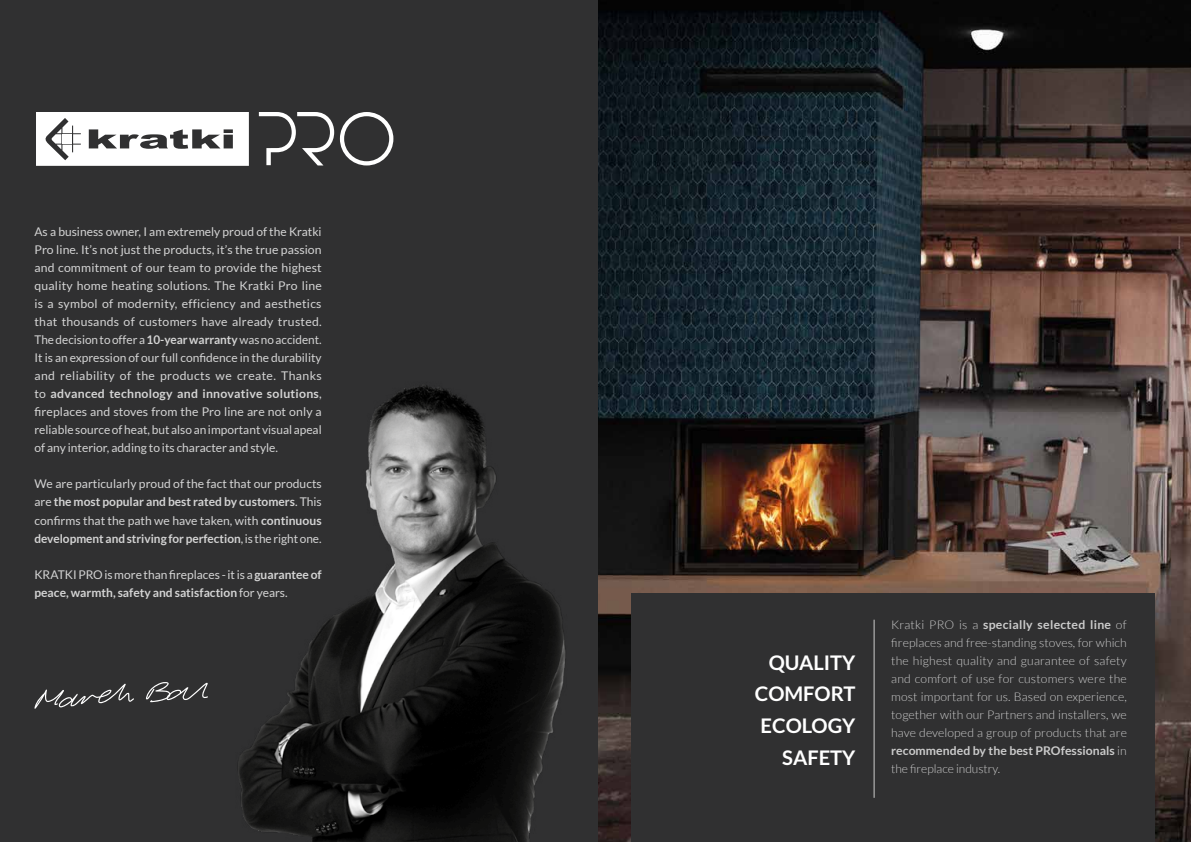
<style>
.page{position:relative;width:1191px;height:842px;background:#fff}
.page>*{position:absolute;margin:0;border:0;box-sizing:border-box;transform-origin:0 0}
.t1{font:700 20.2px/31.1px "Lato";color:#fff;text-align:right}
.t2{font:12px/18px "Lato";color:#d4d4d4;text-align:justify}
.t3{font:300 12px/18px "Lato";letter-spacing:.01em;color:#ccc;text-align:justify}
.t4{font:700 12px/18px "Lato";color:#d4d4d4}
.s1{font-weight:700}
.s2{font-weight:400}
</style>
<div class="page">
<img style="left:597px;top:0;width:594px;height:842px">
<div style="left:631px;top:593px;width:524px;height:249px;background:#303031"></div>
<div style="left:0;top:0;width:597px;height:842px;background:#303031"></div>
<img style="left:124px;top:385px;width:441px;height:457px">
<svg style="left:34px;top:684px;width:100px;height:25px"></svg>
<svg style="left:146px;top:682px;width:62px;height:20px"></svg>
<svg style="left:36px;top:112px;width:213px;height:54px;background:#ddd"></svg>
<svg style="left:340px;top:112px;width:53px;height:53px"></svg>
<svg style="left:259px;top:112px;width:75px;height:53px"></svg>
<hr style="left:873px;top:620px;width:1px;height:178px;background:#ccc">
<p class="t2" style="left:34px;top:223px;width:289px">As a business owner, I am extremely proud of the Kratki Pro line. It’s not just the products, it’s the true passion and commitment of our team to provide the highest quality home heating solutions. The Kratki Pro line is a symbol of modernity, efficiency and aesthetics that thousands of customers have already trusted.<br>The decision to offer a <span class="s1">10-year warranty</span> was no accident.<br>It is an expression of our full confidence in the durability and reliability of the products we create. Thanks to <span class="s1">advanced technology and innovative solutions</span>, fireplaces and stoves from the Pro line are not only a reliable source of heat, but also an important visual apeal of any interior, adding to its character and style.</p>
<p class="t2" style="left:34px;top:475px;width:289px">We are particularly proud of the fact that our products are <span class="s1">the most popular and best rated by customers</span>. This confirms that the path we have taken, with <span class="s1">continuous development and striving for perfection</span>, is the right one.</p>
<p class="t4" style="left:34px;top:565px;width:289px"><span class="s2">KRATKI PRO is more than fireplaces - it is a</span> guarantee of peace, warmth, safety and satisfaction <span class="s2">for years.</span></p>
<h1 class="t1" style="left:755px;top:647px;width:102px">QUALITY<br>COMFORT</h1>
<h1 class="t1" style="left:760px;top:709px;width:96px">ECOLOGY</h1>
<h1 class="t1" style="left:782px;top:742px;width:75px">SAFETY</h1>
<p class="t3" style="left:891px;top:616px;width:237px">Kratki PRO is a <span class="s1">specially selected line</span> of fireplaces and free-standing stoves, for which the highest quality and guarantee of safety and comfort of use for customers were the most important for us. Based on experience, together with our Partners and installers, we have developed a group of products that are <span class="s1">recommended by the best PROfessionals</span> in the fireplace industry.</p>
</div>
